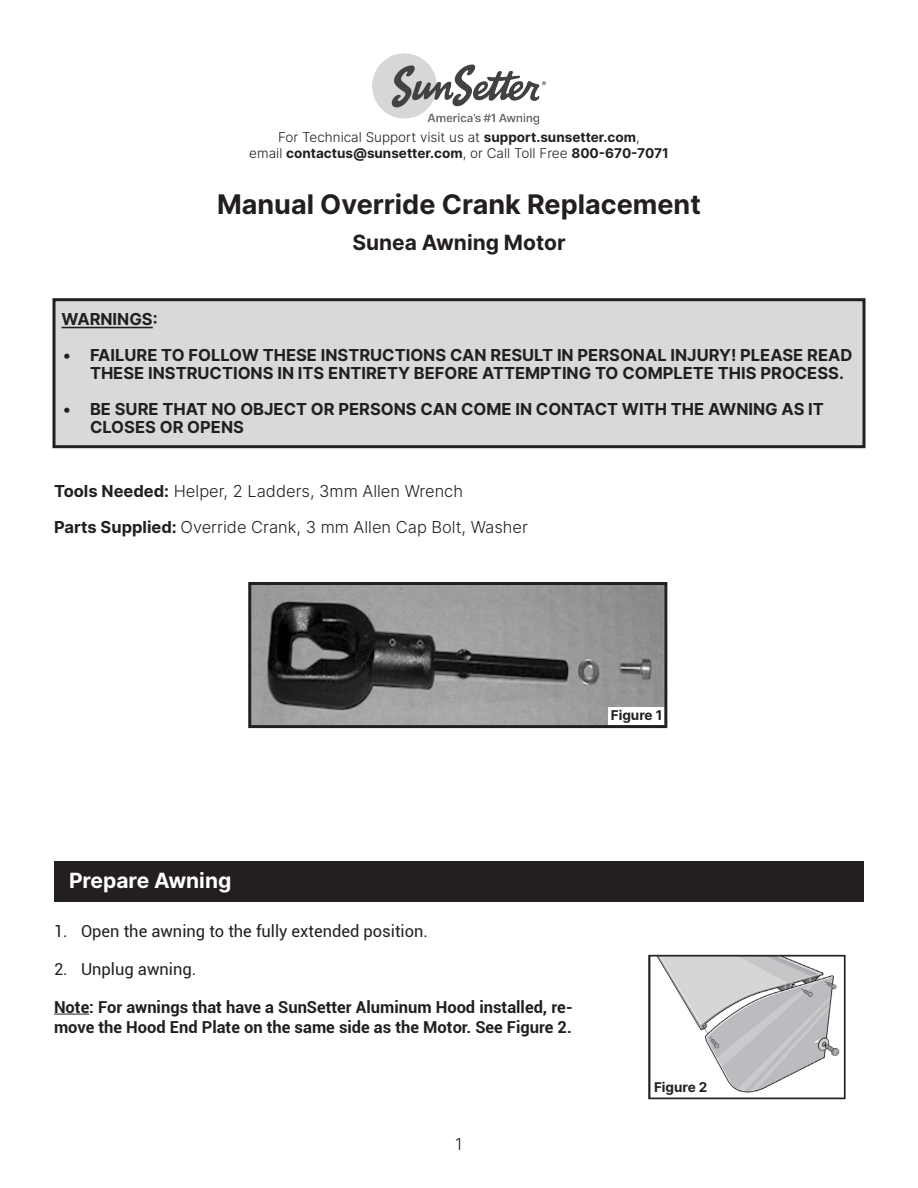
<style>
.page{position:relative;width:918px;height:1188px;background:#fff}
.page>*{position:absolute;margin:0;border:0;box-sizing:border-box;transform-origin:0 0}
._01_-_Heading{font:700 27px "Inter";color:#231f20}
._02_-_Sub-Heading{font:700 21px "Inter";color:#231f20}
._12_-_Section_Header{font:700 21px "Inter";color:#fff}
._07_-_Warnings{font:700 16.5px/18px "Inter";color:#231f20}
._03_-_Body_Text{font:700 16.5px/19.8px "Roboto";color:#231f20}
._06_-_Tools{font:300 16.5px "Inter";color:#231f20}
.t1{font:16.5px "Roboto";color:#231f20}
._11_-_Page_Numbers{font:300 16.5px "Inter";color:#231f20}
._04_-_Contact_Info{font:700 13.5px "Inter";color:#231f20}
._04_-_Contact_Info-2{font:300 13.5px "Inter";color:#231f20}
._09_-_Figure{font:700 13.5px "Inter";color:#231f20}
.s1{font-weight:700}
.s2{font-weight:300}
</style>
<div class="page">
<img style="left:252px;top:586px;width:411px;height:138px">
<div style="left:54px;top:300px;width:810px;height:147px;background:#d8d9d8"></div>
<div style="left:52px;top:298px;width:814px;height:150px;border:3px solid #231f20"></div>
<img style="left:373px;top:54px;width:172px;height:71px">
<hr style="left:62px;top:327px;width:91px;height:1px;background:#231f20">
<div style="left:608px;top:707px;width:57px;height:17px;background:#fff"></div>
<div style="left:248px;top:582px;width:419px;height:146px;border:3px solid #231f20"></div>
<div style="left:54px;top:861px;width:810px;height:41px;background:#231f20"></div>
<hr style="left:54px;top:1014px;width:35px;height:1px;background:#231f20">
<img style="left:648px;top:954px;width:198px;height:145px">
<div style="left:652px;top:1078px;width:58px;height:18px;background:#fff"></div>
<p class="_04_-_Contact_Info-2" style="left:278px;top:127px;width:363px">For Technical Support visit us at <span class="s1">support.sunsetter.com</span>,</p>
<p class="_04_-_Contact_Info" style="left:249px;top:143px;width:421px"><span class="s2">email</span> contactus@sunsetter.com<span class="s2">, or Call Toll Free</span> 800-670-7071</p>
<p class="_01_-_Heading" style="left:217px;top:184px;width:485px">Manual Override Crank Replacement</p>
<p class="_02_-_Sub-Heading" style="left:352px;top:226px;width:215px">Sunea Awning Motor</p>
<p class="_07_-_Warnings" style="left:62px;top:309px;width:98px">WARNINGS:</p>
<p class="_07_-_Warnings" style="left:90px;top:345px;width:764px;text-indent:-27px">• FAILURE TO FOLLOW THESE INSTRUCTIONS CAN RESULT IN PERSONAL INJURY! PLEASE READ<br>THESE INSTRUCTIONS IN ITS ENTIRETY BEFORE ATTEMPTING TO COMPLETE THIS PROCESS.</p>
<p class="_07_-_Warnings" style="left:90px;top:399px;width:735px;text-indent:-27px">• BE SURE THAT NO OBJECT OR PERSONS CAN COME IN CONTACT WITH THE AWNING AS IT<br>CLOSES OR OPENS</p>
<p class="_06_-_Tools" style="left:54px;top:480px;width:411px"><span class="s1">Tools Needed:</span> Helper, 2 Ladders, 3mm Allen Wrench</p>
<p class="_06_-_Tools" style="left:54px;top:516px;width:476px"><span class="s1">Parts Supplied:</span> Override Crank, 3 mm Allen Cap Bolt, Washer</p>
<p class="_09_-_Figure" style="left:611px;top:705px;width:53px">Figure 1</p>
<p class="_12_-_Section_Header" style="left:69px;top:864px;width:164px">Prepare Awning</p>
<p class="t1" style="left:54px;top:920px;width:375px">1. Open the awning to the fully extended position.</p>
<p class="t1" style="left:54px;top:958px;width:144px">2. Unplug awning.</p>
<p class="_03_-_Body_Text" style="left:54px;top:996px;width:520px">Note: For awnings that have a SunSetter Aluminum Hood installed, re&shy;move the Hood End Plate on the same side as the Motor. See Figure 2.</p>
<p class="_11_-_Page_Numbers" style="left:455px;top:1132px;width:9px">1</p>
<p class="_09_-_Figure" style="left:654px;top:1077px;width:55px">Figure 2</p>
</div>
